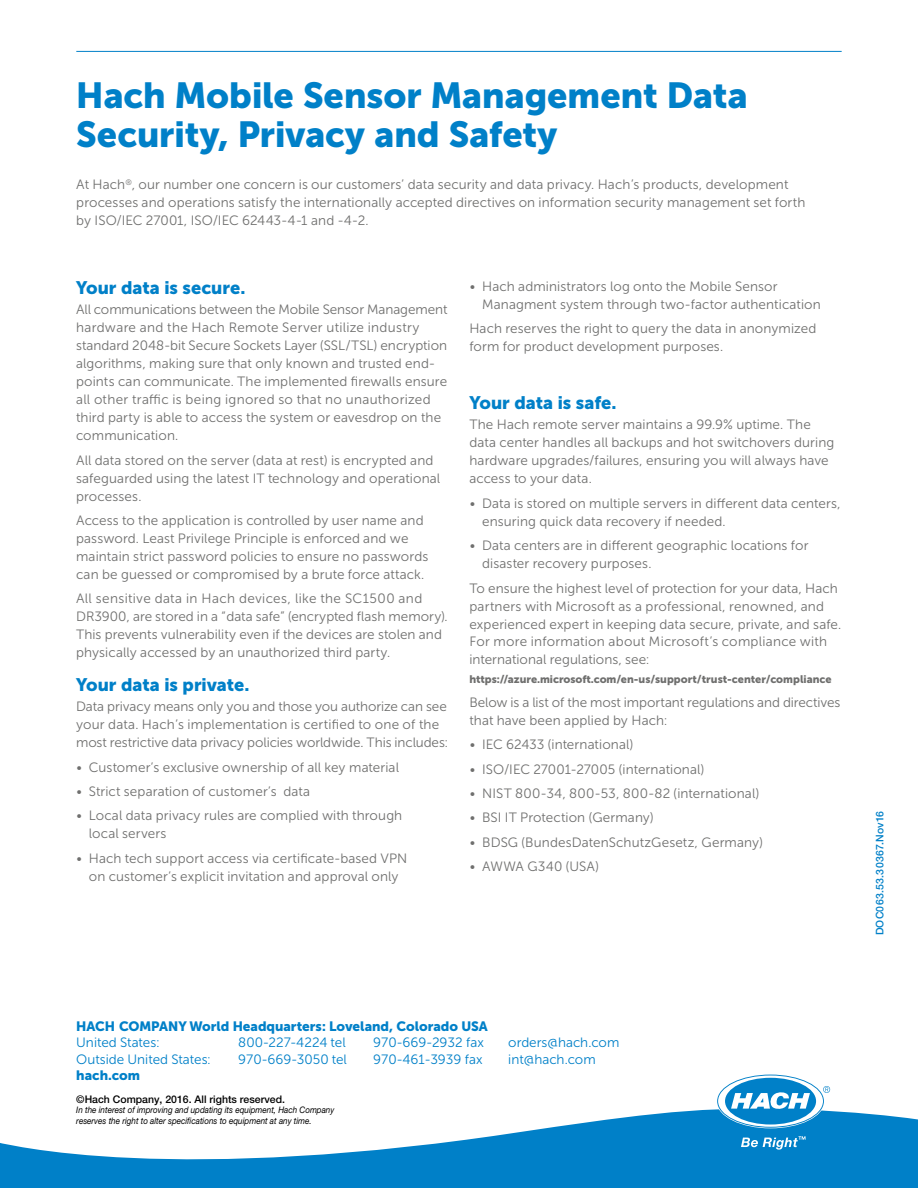
<style>
.page{position:relative;width:918px;height:1188px;background:#fff}
.page>*{position:absolute;margin:0;border:0;box-sizing:border-box;transform-origin:0 0}
.t1{font:36px/39px "Museo Sans Cyrl 900";color:#0080c8}
.t2{font:18px "Museo Sans Cyrl 900";color:#0080c8}
.t3{font:13.5px/18px "Museo Sans Cyrl 300";letter-spacing:.01em;color:#6f6f6e}
.t4{font:13.5px "Museo Sans Cyrl 300";color:#0080c8}
.t5{font:13.5px "Museo Sans Cyrl 900";color:#0080c8}
.t6{font:10.8px "Museo Sans Cyrl 900";color:#6f6f6e}
.t7{font:500 10.5px "Helvetica Neue LTW1 G";color:#000}
.t8{font:500 10.5px "Helvetica Neue LTW1 G";letter-spacing:.025em;color:#0080c8}
.t9{font:italic 9px/10.5px "Helvetica Neue LTW1 G";color:#000;scale:.9 1}
</style>
<div class="page">
<hr style="left:76px;top:51px;width:766px;height:1px;background:#0080c8">
<svg style="left:0;top:1109px;width:918px;height:79px;fill:#0080c8"></svg>
<svg style="left:718px;top:1076px;width:112px;height:51px"></svg>
<svg style="left:741px;top:1136px;width:65px;height:14px"></svg>
<h1 class="t1" style="left:76px;top:76px;width:673px">Hach Mobile Sensor Management Data<br>Security, Privacy and Safety</h1>
<p class="t3" style="left:76px;top:176px;width:731px">At Hach<sup>®</sup>, our number one concern is our customers’ data security and data privacy. Hach’s products, development processes and operations satisfy the internationally accepted directives on information security management set forth by ISO/IEC 27001, ISO/IEC 62443-4-1 and -4-2.</p>
<h2 class="t2" style="left:76px;top:278px;width:171px">Your data is secure.</h2>
<p class="t3" style="left:76px;top:301px;width:373px">All communications between the Mobile Sensor Management hardware and the Hach Remote Server utilize industry standard 2048-bit Secure Sockets Layer (SSL/TSL) encryption algorithms, making sure that only known and trusted end&shy;points can communicate. The implemented firewalls ensure all other traffic is being ignored so that no unauthorized third party is able to access the system or eavesdrop on the communication.</p>
<p class="t3" style="left:76px;top:451px;width:366px">All data stored on the server (data at rest) is encrypted and safeguarded using the latest IT technology and operational processes.</p>
<p class="t3" style="left:76px;top:511px;width:354px">Access to the application is controlled by user name and password. Least Privilege Principle is enforced and we maintain strict password policies to ensure no passwords can be guessed or compromised by a brute force attack.</p>
<p class="t3" style="left:76px;top:590px;width:373px">All sensitive data in Hach devices, like the SC1500 and DR3900, are stored in a “data safe” (encrypted flash memory).<br>This prevents vulnerability even if the devices are stolen and physically accessed by an unauthorized third party.</p>
<h2 class="t2" style="left:76px;top:675px;width:175px">Your data is private.</h2>
<p class="t3" style="left:76px;top:698px;width:373px">Data privacy means only you and those you authorize can see your data. Hach’s implementation is certified to one of the most restrictive data privacy policies worldwide. This includes:</p>
<p class="t3" style="left:76px;top:758px;width:324px">• Customer’s exclusive ownership of all key material</p>
<p class="t3" style="left:76px;top:783px;width:236px">• Strict separation of customer’s data</p>
<p class="t3" style="left:89px;top:807px;width:315px;text-indent:-13px">• Local data privacy rules are complied with through local servers</p>
<p class="t3" style="left:76px;top:849px;width:333px;text-align:center">• Hach tech support access via certificate-based VPN on customer’s explicit invitation and approval only</p>
<p class="t3" style="left:482px;top:277px;width:340px;text-indent:-13px">• Hach administrators log onto the Mobile Sensor<br>Managment system through two-factor authentication</p>
<p class="t3" style="left:469px;top:320px;width:349px">Hach reserves the right to query the data in anonymized form for product development purposes.</p>
<h2 class="t2" style="left:469px;top:393px;width:149px">Your data is safe.</h2>
<p class="t3" style="left:469px;top:416px;width:367px">The Hach remote server maintains a 99.9% uptime. The data center handles all backups and hot switchovers during hardware upgrades/failures, ensuring you will always have access to your data.</p>
<p class="t3" style="left:482px;top:494px;width:360px;text-indent:-13px">• Data is stored on multiple servers in different data centers, ensuring quick data recovery if needed.</p>
<p class="t3" style="left:482px;top:537px;width:328px;text-indent:-13px">• Data centers are in different geographic locations for disaster recovery purposes.</p>
<p class="t3" style="left:469px;top:579px;width:374px">To ensure the highest level of protection for your data, Hach partners with Microsoft as a professional, renowned, and experienced expert in keeping data secure, private, and safe.<br>For more information about Microsoft’s compliance with international regulations, see:</p>
<p class="t6" style="left:469px;top:673px;width:364px">https://azure.microsoft.com/en-us/support/trust-center/compliance</p>
<p class="t3" style="left:469px;top:693px;width:373px">Below is a list of the most important regulations and directives that have been applied by Hach:</p>
<p class="t3" style="left:469px;top:736px;width:165px">• IEC 62433 (international)</p>
<p class="t3" style="left:469px;top:760px;width:237px">• ISO/IEC 27001-27005 (international)</p>
<p class="t3" style="left:469px;top:785px;width:291px">• NIST 800-34, 800-53, 800-82 (international)</p>
<p class="t3" style="left:469px;top:809px;width:186px">• BSI IT Protection (Germany)</p>
<p class="t3" style="left:469px;top:833px;width:295px">• BDSG (BundesDatenSchutzGesetz, Germany)</p>
<p class="t3" style="left:469px;top:858px;width:131px">• AWWA G340 (USA)</p>
<p class="t5" style="left:76px;top:1018px;width:413px">HACH COMPANY World Headquarters: Loveland, Colorado USA</p>
<p class="t4" style="left:76px;top:1035px;width:85px">United States:</p>
<p class="t4" style="left:238px;top:1035px;width:109px">800-227-4224 tel</p>
<p class="t4" style="left:373px;top:1035px;width:112px">970-669-2932 fax</p>
<p class="t4" style="left:508px;top:1035px;width:113px">orders@hach.com</p>
<p class="t4" style="left:76px;top:1052px;width:136px">Outside United States:</p>
<p class="t4" style="left:238px;top:1052px;width:110px">970-669-3050 tel</p>
<p class="t4" style="left:373px;top:1052px;width:111px">970-461-3939 fax</p>
<p class="t4" style="left:508px;top:1052px;width:89px">int@hach.com</p>
<p class="t5" style="left:76px;top:1068px;width:65px">hach.com</p>
<p class="t7" style="left:76px;top:1093px;width:210px">©Hach Company, 2016. All rights reserved.</p>
<p class="t9" style="left:76px;top:1105px;width:288px">In the interest of improving and updating its equipment, Hach Company reserves the right to alter specifications to equipment at any time.</p>
<p class="t8" style="left:873px;top:935px;width:126px;rotate:-90deg">DOC063.53.30367.Nov16</p>
</div>
